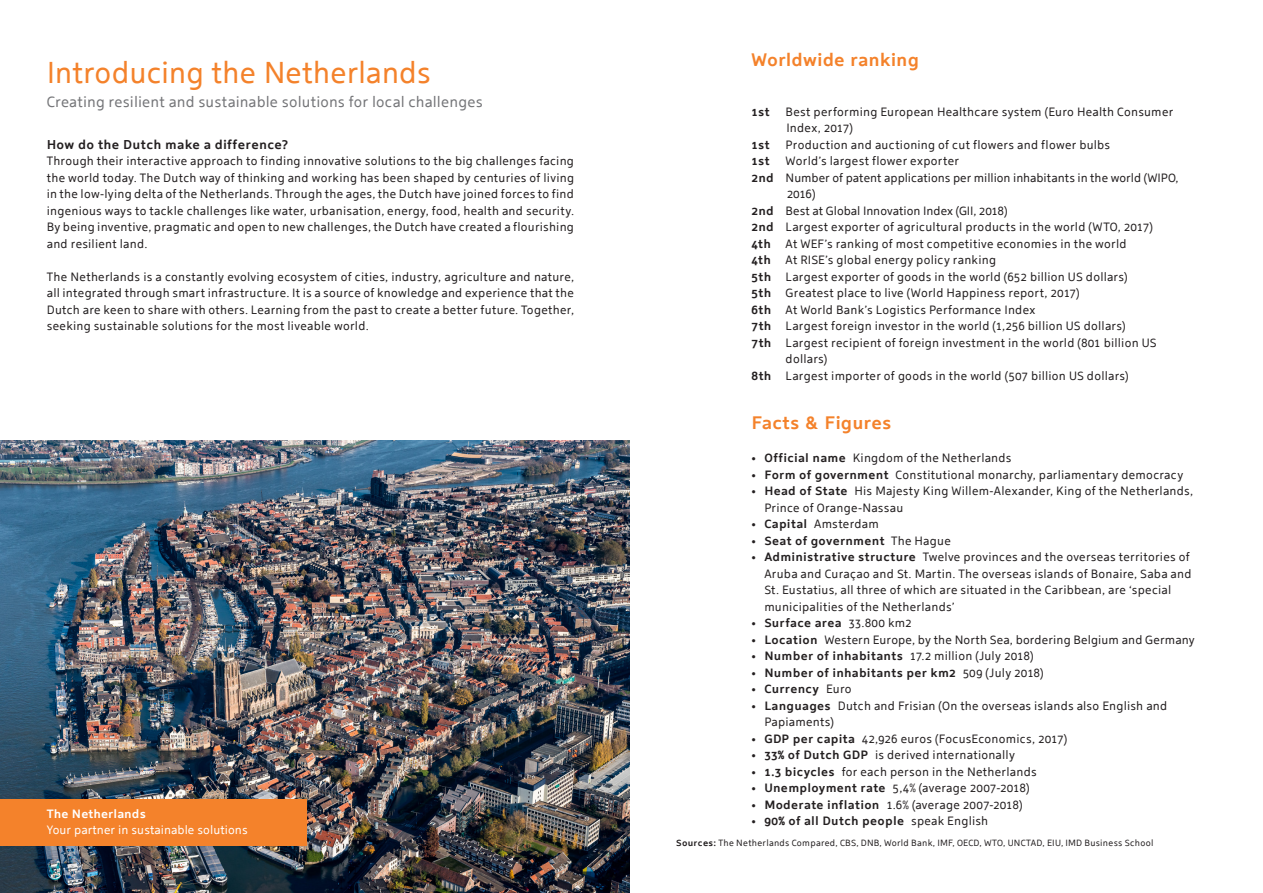
<style>
.page{position:relative;width:1263px;height:893px;background:#fff}
.page>*{position:absolute;margin:0;border:0;box-sizing:border-box;transform-origin:0 0}
.HB_Heading_2{font:30px "Holland Sans";letter-spacing:-.01em;color:#f4822b}
.HB_Heading_3{font:700 18px "Holland Sans";letter-spacing:-.005em;color:#f4822b}
.HB_Subheading_1{font:15px "Holland Sans";letter-spacing:.005em;color:#757679}
.HB_Subheading_2{font:700 12.75px "Holland Sans";letter-spacing:.01em;color:#231f20}
.HB_Body_text{font:12px/16.5px "Holland Sans";letter-spacing:.015em;color:#231f20}
.HB_Body_sum_up_1{font:12px/16.5px "Holland Sans";letter-spacing:.015em;color:#231f20}
.HB_Body_sum_up_1-2{font:700 12px "Holland Sans";letter-spacing:.015em;color:#231f20}
.HB_Body_sum_up_1-3{font:12px/16.5px "Holland Sans";letter-spacing:-.005em;color:#231f20}
.t1{font:12px "Holland Sans";color:#fff}
.t2{font:700 12px "Holland Sans";color:#fff}
.HB_Source{font:9px "Holland Sans";letter-spacing:.02em;color:#231f20}
.s1{font-weight:700}
.s2{font-weight:400}
</style>
<div class="page">
<img style="left:0;top:441px;width:629px;height:452px">
<div style="left:0;top:799px;width:306px;height:47px;background:#f4822b"></div>
<p class="HB_Heading_2" style="left:47px;top:49px;width:386px">Introducing the Netherlands</p>
<p class="HB_Subheading_1" style="left:47px;top:91px;width:438px">Creating resilient and sustainable solutions for local challenges</p>
<p class="HB_Subheading_2" style="left:47px;top:134px;width:243px">How do the Dutch make a difference?</p>
<p class="HB_Body_text" style="left:47px;top:151px;width:529px;text-align:justify">Through their interactive approach to finding innovative solutions to the big challenges facing the world today. The Dutch way of thinking and working has been shaped by centuries of living in the low-lying delta of the Netherlands. Through the ages, the Dutch have joined forces to find ingenious ways to tackle challenges like water, urbanisation, energy, food, health and security.<br>By being inventive, pragmatic and open to new challenges, the Dutch have created a flourishing and resilient land.</p>
<p class="HB_Body_text" style="left:47px;top:267px;width:529px;text-align:justify">The Netherlands is a constantly evolving ecosystem of cities, industry, agriculture and nature, all integrated through smart infrastructure. It is a source of knowledge and experience that the Dutch are keen to share with others. Learning from the past to create a better future. Together, seeking sustainable solutions for the most liveable world.</p>
<p class="t2" style="left:47px;top:804px;width:101px">The Netherlands</p>
<p class="t1" style="left:47px;top:821px;width:203px">Your partner in sustainable solutions</p>
<p class="HB_Heading_3" style="left:751px;top:45px;width:169px">Worldwide ranking</p>
<p class="HB_Body_sum_up_1-2" style="left:752px;top:101px;width:20px">1st</p>
<p class="HB_Body_sum_up_1" style="left:786px;top:102px;width:389px">Best performing European Healthcare system (Euro Health Consumer<br>Index, 2017)</p>
<p class="HB_Body_sum_up_1-2" style="left:752px;top:134px;width:20px">1st</p>
<p class="HB_Body_sum_up_1" style="left:786px;top:135px;width:326px">Production and auctioning of cut flowers and flower bulbs</p>
<p class="HB_Body_sum_up_1-2" style="left:752px;top:151px;width:20px">1st</p>
<p class="HB_Body_sum_up_1" style="left:786px;top:151px;width:175px">World’s largest flower exporter</p>
<p class="HB_Body_sum_up_1-3" style="left:787px;top:168px;width:393px;text-indent:-35px"><span class="s1">2nd</span> Number of patent applications per million inhabitants in the world (WIPO,<br>2016)</p>
<p class="HB_Body_sum_up_1-3" style="left:752px;top:201px;width:257px"><span class="s1">2nd</span> Best at Global Innovation Index (GII, 2018)</p>
<p class="HB_Body_sum_up_1" style="left:752px;top:217px;width:403px"><span class="s1">2nd</span> Largest exporter of agricultural products in the world (WTO, 2017)</p>
<p class="HB_Body_sum_up_1" style="left:752px;top:234px;width:377px"><span class="s1">4th</span> At WEF’s ranking of most competitive economies in the world</p>
<p class="HB_Body_sum_up_1" style="left:752px;top:250px;width:246px"><span class="s1">4th</span> At RISE’s global energy policy ranking</p>
<p class="HB_Body_sum_up_1" style="left:752px;top:267px;width:377px"><span class="s1">5th</span> Largest exporter of goods in the world (652 billion US dollars)</p>
<p class="HB_Body_sum_up_1" style="left:752px;top:283px;width:330px"><span class="s1">5th</span> Greatest place to live (World Happiness report, 2017)</p>
<p class="HB_Body_sum_up_1" style="left:752px;top:300px;width:285px"><span class="s1">6th</span> At World Bank’s Logistics Performance Index</p>
<p class="HB_Body_sum_up_1" style="left:752px;top:316px;width:375px"><span class="s1">7th</span> Largest foreign investor in the world (1,256 billion US dollars)</p>
<p class="HB_Body_sum_up_1" style="left:752px;top:333px;width:407px"><span class="s1">7th</span> Largest recipient of foreign investment in the world (801 billion US</p>
<p class="HB_Body_sum_up_1" style="left:786px;top:349px;width:43px">dollars)</p>
<p class="HB_Body_sum_up_1" style="left:752px;top:366px;width:378px"><span class="s1">8th</span> Largest importer of goods in the world (507 billion US dollars)</p>
<p class="HB_Heading_3" style="left:752px;top:408px;width:141px">Facts &amp; Figures</p>
<p class="HB_Body_text" style="left:752px;top:448px;width:261px">• <span class="s1">Official name</span> Kingdom of the Netherlands</p>
<p class="HB_Body_text" style="left:752px;top:465px;width:433px">• <span class="s1">Form of government</span> Constitutional monarchy, parliamentary democracy</p>
<p class="HB_Body_text" style="left:764px;top:481px;width:430px;text-indent:-13px">• <span class="s1">Head of State</span> His Majesty King Willem-Alexander, King of the Netherlands,<br>Prince of Orange-Nassau</p>
<p class="HB_Body_text" style="left:752px;top:514px;width:129px">• <span class="s1">Capital</span> Amsterdam</p>
<p class="HB_Body_sum_up_1-2" style="left:752px;top:530px;width:201px"><span class="s2">•</span> Seat of government <span class="s2">The Hague</span></p>
<p class="HB_Body_text" style="left:764px;top:547px;width:429px;text-indent:-13px">• <span class="s1">Administrative structure</span> Twelve provinces and the overseas territories of Aruba and Curaçao and St. Martin. The overseas islands of Bonaire, Saba and St. Eustatius, all three of which are situated in the Caribbean, are ‘special municipalities of the Netherlands’</p>
<p class="HB_Body_sum_up_1-2" style="left:752px;top:613px;width:162px"><span class="s2">•</span> Surface area <span class="s2">33.800 km2</span></p>
<p class="HB_Body_text" style="left:752px;top:630px;width:445px">• <span class="s1">Location</span> Western Europe, by the North Sea, bordering Belgium and Germany</p>
<p class="HB_Body_text" style="left:752px;top:646px;width:283px">• <span class="s1">Number of inhabitants</span> 17.2 million (July 2018)</p>
<p class="HB_Body_sum_up_1-2" style="left:752px;top:662px;width:293px"><span class="s2">•</span> Number of inhabitants per km2 <span class="s2">509 (July 2018)</span></p>
<p class="HB_Body_sum_up_1-2" style="left:752px;top:679px;width:102px"><span class="s2">•</span> Currency <span class="s2">Euro</span></p>
<p class="HB_Body_text" style="left:764px;top:696px;width:405px;text-indent:-13px">• <span class="s1">Languages</span> Dutch and Frisian (On the overseas islands also English and<br>Papiaments)</p>
<p class="HB_Body_text" style="left:752px;top:729px;width:317px">• <span class="s1">GDP per capita</span> 42,926 euros (FocusEconomics, 2017)</p>
<p class="HB_Body_text" style="left:752px;top:745px;width:265px">• <span class="s1">33% of Dutch GDP</span> is derived internationally</p>
<p class="HB_Body_text" style="left:752px;top:762px;width:287px">• <span class="s1">1.3 bicycles</span> for each person in the Netherlands</p>
<p class="HB_Body_text" style="left:752px;top:778px;width:279px">• <span class="s1">Unemployment rate</span> 5,4% (average 2007-2018)</p>
<p class="HB_Body_text" style="left:752px;top:795px;width:272px">• <span class="s1">Moderate inflation</span> 1.6% (average 2007-2018)</p>
<p class="HB_Body_sum_up_1-2" style="left:752px;top:811px;width:238px"><span class="s2">•</span> 90% of all Dutch people <span class="s2">speak English</span></p>
<p class="HB_Source" style="left:676px;top:836px;width:479px"><span class="s1">Sources:</span> The Netherlands Compared, CBS, DNB, World Bank, IMF, OECD, WTO, UNCTAD, EIU, IMD Business School</p>
</div>
